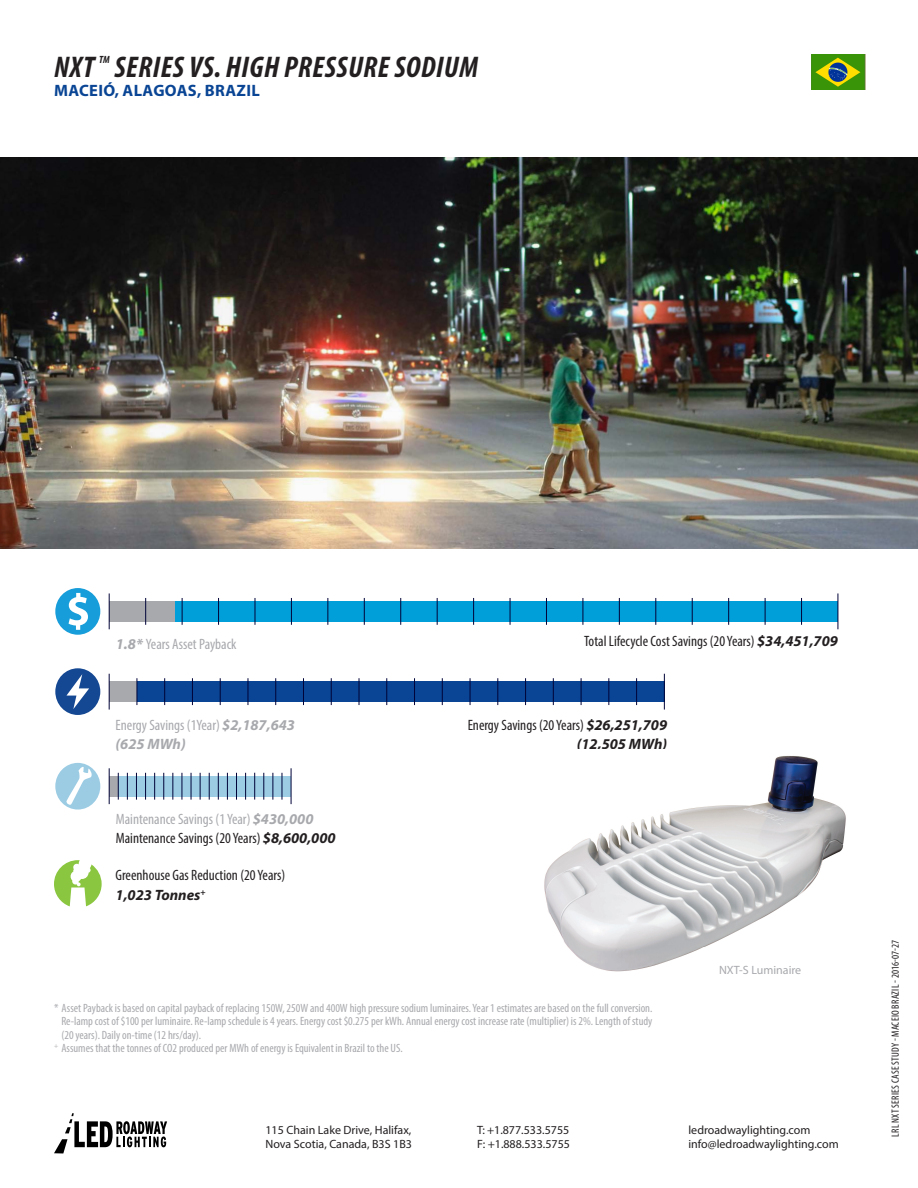
<style>
.page{position:relative;width:918px;height:1188px;background:#fff}
.page>*{position:absolute;margin:0;border:0;box-sizing:border-box;transform-origin:0 0}
.Main_Heading{font:italic 700 condensed 30px "Myriad Pro";letter-spacing:.02em;color:#231f20}
.t1{font:700 16.5px "Myriad Pro";letter-spacing:.02em;color:#094594}
.t2{font:condensed 15px/19.5px "Myriad Pro";color:#231f20}
.t3{font:condensed 15px/19.5px "Myriad Pro";color:#a8a9ad}
.Mice_Type{font:condensed 12px/13.5px "Myriad Pro";color:#a8a9ad;text-align:justify}
.t4{font:12px/14.4px "Myriad Pro";color:#231f20}
.Mice_Type-2{font:12px "Myriad Pro";color:#a8a9ad}
.File_ID{font:condensed 10.5px "Myriad Pro";letter-spacing:.02em;color:#231f20}
.Main_Heading-2{font:italic 700 condensed 10.5px "Myriad Pro";color:#231f20}
.s1{font-weight:700;font-style:italic;font-stretch:normal}
.s2{color:#a8a9ad}
.s3{font-weight:700;font-style:italic;font-stretch:normal;color:#a8a9ad}
</style>
<div class="page">
<div style="left:109px;top:681px;width:555px;height:21px;background:#094594"></div>
<svg style="left:608px;top:678px;width:1px;height:27px"></svg>
<svg style="left:553px;top:678px;width:1px;height:27px"></svg>
<svg style="left:497px;top:678px;width:1px;height:27px"></svg>
<svg style="left:442px;top:678px;width:1px;height:27px"></svg>
<svg style="left:386px;top:678px;width:1px;height:27px"></svg>
<svg style="left:636px;top:678px;width:1px;height:27px"></svg>
<svg style="left:581px;top:678px;width:1px;height:27px"></svg>
<svg style="left:525px;top:678px;width:1px;height:27px"></svg>
<svg style="left:470px;top:678px;width:1px;height:27px"></svg>
<svg style="left:414px;top:678px;width:1px;height:27px"></svg>
<svg style="left:359px;top:678px;width:1px;height:27px"></svg>
<svg style="left:331px;top:678px;width:1px;height:27px"></svg>
<svg style="left:303px;top:678px;width:1px;height:27px"></svg>
<svg style="left:275px;top:678px;width:1px;height:27px"></svg>
<div style="left:109px;top:681px;width:28px;height:21px;background:#a8a9ad"></div>
<svg style="left:248px;top:678px;width:1px;height:27px"></svg>
<svg style="left:220px;top:678px;width:1px;height:27px"></svg>
<svg style="left:192px;top:678px;width:1px;height:27px"></svg>
<svg style="left:164px;top:678px;width:1px;height:27px"></svg>
<svg style="left:137px;top:678px;width:1px;height:27px"></svg>
<hr style="left:109px;top:674px;width:1px;height:36px;background:#000338">
<hr style="left:664px;top:674px;width:1px;height:36px;background:#000338">
<div style="left:109px;top:776px;width:182px;height:21px;background:#9bcce3"></div>
<svg style="left:263px;top:773px;width:1px;height:27px"></svg>
<div style="left:109px;top:776px;width:9px;height:21px;background:#a8a9ad"></div>
<svg style="left:236px;top:773px;width:1px;height:27px"></svg>
<svg style="left:209px;top:773px;width:1px;height:27px"></svg>
<svg style="left:191px;top:773px;width:1px;height:27px"></svg>
<svg style="left:163px;top:773px;width:1px;height:27px"></svg>
<svg style="left:136px;top:773px;width:1px;height:27px"></svg>
<svg style="left:118px;top:773px;width:1px;height:27px"></svg>
<svg style="left:282px;top:773px;width:1px;height:27px"></svg>
<svg style="left:245px;top:773px;width:1px;height:27px"></svg>
<svg style="left:227px;top:773px;width:1px;height:27px"></svg>
<svg style="left:200px;top:773px;width:1px;height:27px"></svg>
<svg style="left:172px;top:773px;width:1px;height:27px"></svg>
<svg style="left:154px;top:773px;width:1px;height:27px"></svg>
<svg style="left:127px;top:773px;width:1px;height:27px"></svg>
<svg style="left:254px;top:773px;width:1px;height:27px"></svg>
<svg style="left:273px;top:773px;width:1px;height:27px"></svg>
<svg style="left:218px;top:773px;width:1px;height:27px"></svg>
<svg style="left:182px;top:773px;width:1px;height:27px"></svg>
<svg style="left:145px;top:773px;width:1px;height:27px"></svg>
<hr style="left:109px;top:768px;width:1px;height:36px;background:#000338">
<hr style="left:291px;top:768px;width:1px;height:36px;background:#000338">
<div style="left:109px;top:601px;width:729px;height:21px;background:#009fda"></div>
<div style="left:109px;top:601px;width:66px;height:21px;background:#a8a9ad"></div>
<svg style="left:801px;top:598px;width:1px;height:27px"></svg>
<svg style="left:765px;top:598px;width:1px;height:27px"></svg>
<svg style="left:728px;top:598px;width:1px;height:27px"></svg>
<svg style="left:692px;top:598px;width:1px;height:27px"></svg>
<svg style="left:655px;top:598px;width:1px;height:27px"></svg>
<svg style="left:619px;top:598px;width:1px;height:27px"></svg>
<svg style="left:583px;top:598px;width:1px;height:27px"></svg>
<svg style="left:546px;top:598px;width:1px;height:27px"></svg>
<svg style="left:510px;top:598px;width:1px;height:27px"></svg>
<svg style="left:473px;top:598px;width:1px;height:27px"></svg>
<svg style="left:437px;top:598px;width:1px;height:27px"></svg>
<svg style="left:400px;top:598px;width:1px;height:27px"></svg>
<svg style="left:364px;top:598px;width:1px;height:27px"></svg>
<svg style="left:327px;top:598px;width:1px;height:27px"></svg>
<svg style="left:291px;top:598px;width:1px;height:27px"></svg>
<svg style="left:255px;top:598px;width:1px;height:27px"></svg>
<svg style="left:218px;top:598px;width:1px;height:27px"></svg>
<svg style="left:182px;top:598px;width:1px;height:27px"></svg>
<svg style="left:145px;top:598px;width:1px;height:27px"></svg>
<hr style="left:109px;top:593px;width:1px;height:36px;background:#000338">
<hr style="left:838px;top:593px;width:1px;height:36px;background:#000338">
<svg style="left:55px;top:668px;width:45px;height:47px"></svg>
<svg style="left:55px;top:763px;width:45px;height:47px"></svg>
<svg style="left:55px;top:589px;width:45px;height:46px"></svg>
<svg style="left:54px;top:860px;width:48px;height:46px"></svg>
<img style="left:0;top:158px;width:918px;height:391px">
<svg style="left:54px;top:1113px;width:113px;height:40px"></svg>
<img style="left:812px;top:54px;width:54px;height:36px">
<img style="left:544px;top:756px;width:302px;height:216px">
<p class="Main_Heading" style="left:54px;top:48px;width:42px">NXT</p>
<p class="Main_Heading-2" style="left:99px;top:53px;width:12px">TM</p>
<p class="Main_Heading" style="left:114px;top:48px;width:365px">SERIES VS. HIGH PRESSURE SODIUM</p>
<p class="t1" style="left:54px;top:80px;width:207px">MACEIÓ, ALAGOAS, BRAZIL</p>
<p class="t3" style="left:116px;top:634px;width:122px"><span class="s1">1.8*</span> Years Asset Payback</p>
<p class="t3" style="left:116px;top:715px;width:181px">Energy Savings (1Year) <span class="s1">$2,187,643 (625 MWh)</span></p>
<p class="t2" style="left:116px;top:809px;width:221px"><span class="s2">Maintenance Savings (1 Year)</span> <span class="s3">$430,000<br></span>Maintenance Savings (20 Years) <span class="s1">$8,600,000</span></p>
<p class="t2" style="left:116px;top:865px;width:171px">Greenhouse Gas Reduction (20 Years)<br><span class="s1">1,023 Tonnes</span><sup>+</sup></p>
<p class="t2" style="left:584px;top:631px;width:255px">Total Lifecycle Cost Savings (20 Years) <span class="s1">$34,451,709</span></p>
<p class="t2" style="left:468px;top:715px;width:201px;text-align:right">Energy Savings (20 Years) <span class="s1">$26,251,709 (12,505 MWh)</span></p>
<p class="Mice_Type-2" style="left:719px;top:963px;width:84px">NXT-S Luminaire</p>
<p class="Mice_Type" style="left:61px;top:1001px;width:593px;text-indent:-7px">* Asset Payback is based on capital payback of replacing 150W, 250W and 400W high pressure sodium luminaires. Year 1 estimates are based on the full conversion.<br>Re-lamp cost of $100 per luminaire. Re-lamp schedule is 4 years. Energy cost $0.275 per kWh. Annual energy cost increase rate (multiplier) is 2%. Length of study (20 years). Daily on-time (12 hrs/day).</p>
<p class="Mice_Type" style="left:54px;top:1041px;width:350px"><sup>+</sup> Assumes that the tonnes of CO2 produced per MWh of energy is Equivalent in Brazil to the US.</p>
<p class="t4" style="left:266px;top:1123px;width:148px">115 Chain Lake Drive, Halifax,<br>Nova Scotia, Canada, B3S 1B3</p>
<p class="t4" style="left:477px;top:1123px;width:94px">T: +1.877.533.5755</p>
<p class="t4" style="left:477px;top:1137px;width:95px">F: +1.888.533.5755</p>
<p class="t4" style="left:688px;top:1123px;width:123px">ledroadwaylighting.com</p>
<p class="t4" style="left:688px;top:1137px;width:152px">info@ledroadwaylighting.com</p>
<p class="File_ID" style="left:889px;top:1137px;width:199px;rotate:-90deg">LRL NXT SERIES CASE STUDY - MACEIO BRAZIL - 2016-07-27</p>
</div>
